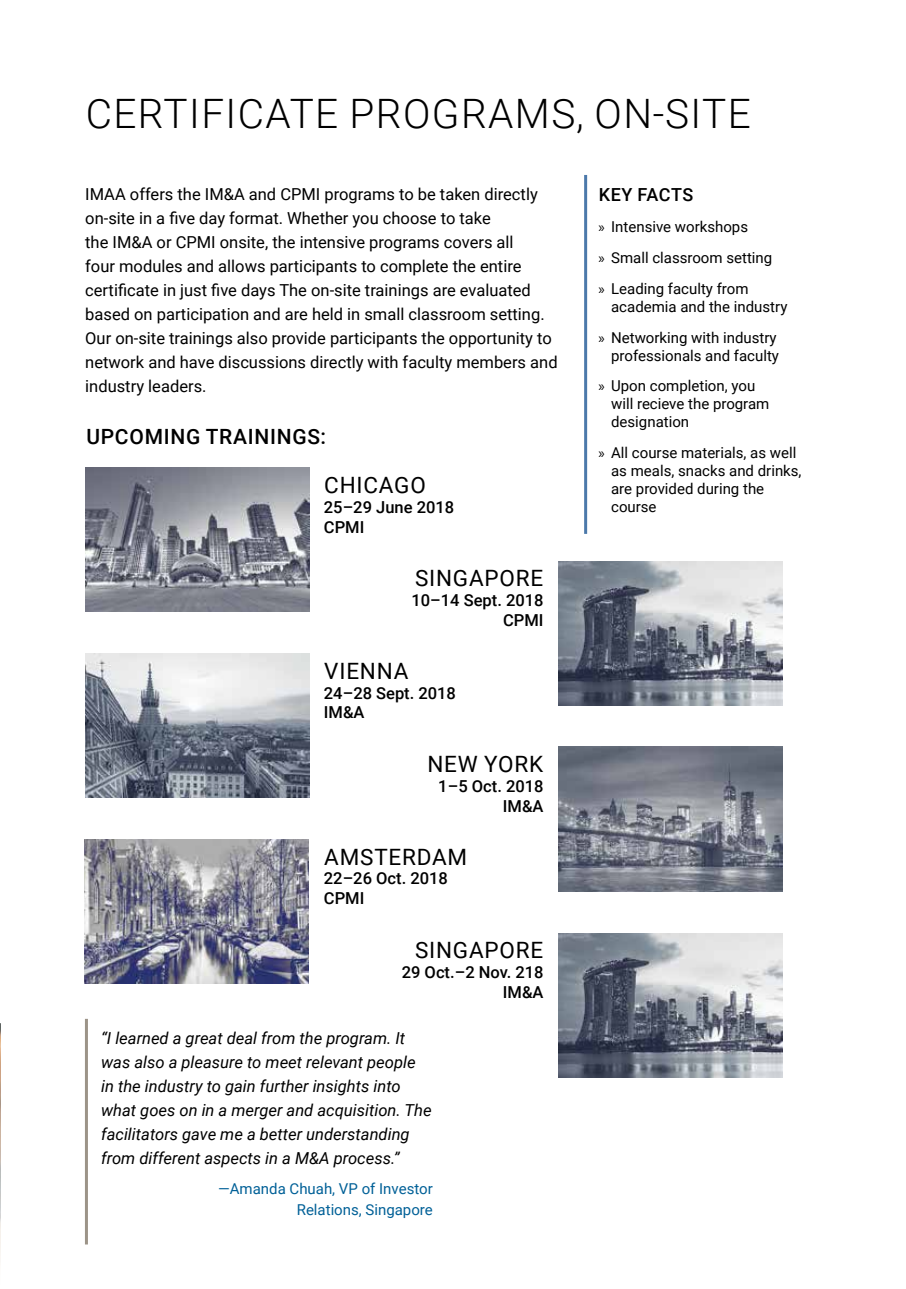
<style>
.page{position:relative;width:906px;height:1289px;background:#fff}
.page>*{position:absolute;margin:0;border:0;box-sizing:border-box;transform-origin:0 0}
.t1{font:300 40.5px "Roboto";letter-spacing:.035em;color:#000}
.t2{font:22.5px "Roboto";letter-spacing:.035em;color:#000}
.t3{font:500 21px "Roboto";letter-spacing:.035em;color:#000}
.t4{font:500 18px "Roboto";letter-spacing:.025em;color:#000}
.t5{font:16.5px/24px "Roboto";color:#000}
.t6{font:italic 16.5px/24px "Roboto";color:#000}
.t7{font:500 16.5px/19.8px "Roboto";color:#000;text-align:right}
.t8{font:15px/30.8px "Roboto";color:#000}
.t9{font:15px/21px "Roboto";color:#006097;text-align:right}
.s1{font-family:"Myriad Pro"}
</style>
<div class="page">
<img style="left:85px;top:839px;width:224px;height:144px">
<img style="left:85px;top:467px;width:224px;height:144px">
<img style="left:85px;top:654px;width:224px;height:143px">
<hr style="left:584px;top:175px;width:3px;height:359px;background:#4c79aa">
<img style="left:558px;top:561px;width:224px;height:144px">
<img style="left:558px;top:933px;width:224px;height:144px">
<img style="left:558px;top:746px;width:224px;height:145px">
<img style="left:0;top:1023px;width:1px;height:236px">
<hr style="left:85px;top:1018px;width:3px;height:226px;background:#9c9488">
<h1 class="t1" style="left:86px;top:85px;width:666px">CERTIFICATE PROGRAMS, ON-SITE</h1>
<p class="t5" style="left:85px;top:181px;width:474px">IMAA offers the IM&amp;A and CPMI programs to be taken directly on-site in a five day format. Whether you choose to take<br>the IM&amp;A or CPMI onsite, the intensive programs covers all<br>four modules and allows participants to complete the entire certificate in just five days The on-site trainings are evaluated based on participation and are held in small classroom setting.<br>Our on-site trainings also provide participants the opportunity to network and have discussions directly with faculty members and industry leaders.</p>
<p class="t4" style="left:599px;top:182px;width:96px">KEY FACTS</p>
<p class="t8" style="left:598px;top:211px;width:175px"><span class="s1">»</span> Intensive workshops<br><span class="s1">»</span> Small classroom setting <span class="s1">»</span> Leading faculty from</p>
<p class="t8" style="left:598px;top:290px;width:190px;text-indent:13px">academia and the industry <span class="s1">»</span> Networking with industry</p>
<p class="t8" style="left:598px;top:339px;width:182px;text-indent:13px">professionals and faculty <span class="s1">»</span> Upon completion, you</p>
<p class="t8" style="left:611px;top:394px;width:160px;line-height:18px">will recieve the program designation</p>
<p class="t8" style="left:611px;top:443px;width:192px;line-height:18px;text-indent:-13px"><span class="s1">»</span> All course materials, as well as meals, snacks and drinks, are provided during the course</p>
<p class="t3" style="left:86px;top:422px;width:241px">UPCOMING TRAININGS:</p>
<h2 class="t2" style="left:324px;top:469px;width:103px">CHICAGO</h2>
<p class="t7" style="left:324px;top:496px;width:132px;text-align:left">25–29 June 2018<br>CPMI</p>
<h2 class="t2" style="left:415px;top:562px;width:130px">SINGAPORE</h2>
<p class="t7" style="left:411px;top:589px;width:134px">10–14 Sept. 2018<br>CPMI</p>
<h2 class="t2" style="left:324px;top:655px;width:86px">VIENNA</h2>
<p class="t7" style="left:324px;top:682px;width:134px;text-align:left">24–28 Sept. 2018<br>IM&amp;A</p>
<h2 class="t2" style="left:427px;top:748px;width:117px">NEW YORK</h2>
<p class="t7" style="left:438px;top:775px;width:107px">1–5 Oct. 2018<br>IM&amp;A</p>
<h2 class="t2" style="left:324px;top:840px;width:144px">AMSTERDAM</h2>
<p class="t7" style="left:324px;top:868px;width:125px;text-align:left">22–26 Oct. 2018<br>CPMI</p>
<h2 class="t2" style="left:415px;top:934px;width:130px">SINGAPORE</h2>
<p class="t7" style="left:402px;top:961px;width:143px">29 Oct.–2 Nov. 218<br>IM&amp;A</p>
<p class="t6" style="left:101px;top:1025px;width:332px">“I learned a great deal from the program. It was also a pleasure to meet relevant people in the industry to gain further insights into what goes on in a merger and acquisition. The facilitators gave me a better understanding from different aspects in a M&amp;A process.”</p>
<p class="t9" style="left:218px;top:1177px;width:216px">—Amanda Chuah, VP of Investor<br>Relations, Singapore</p>
</div>
